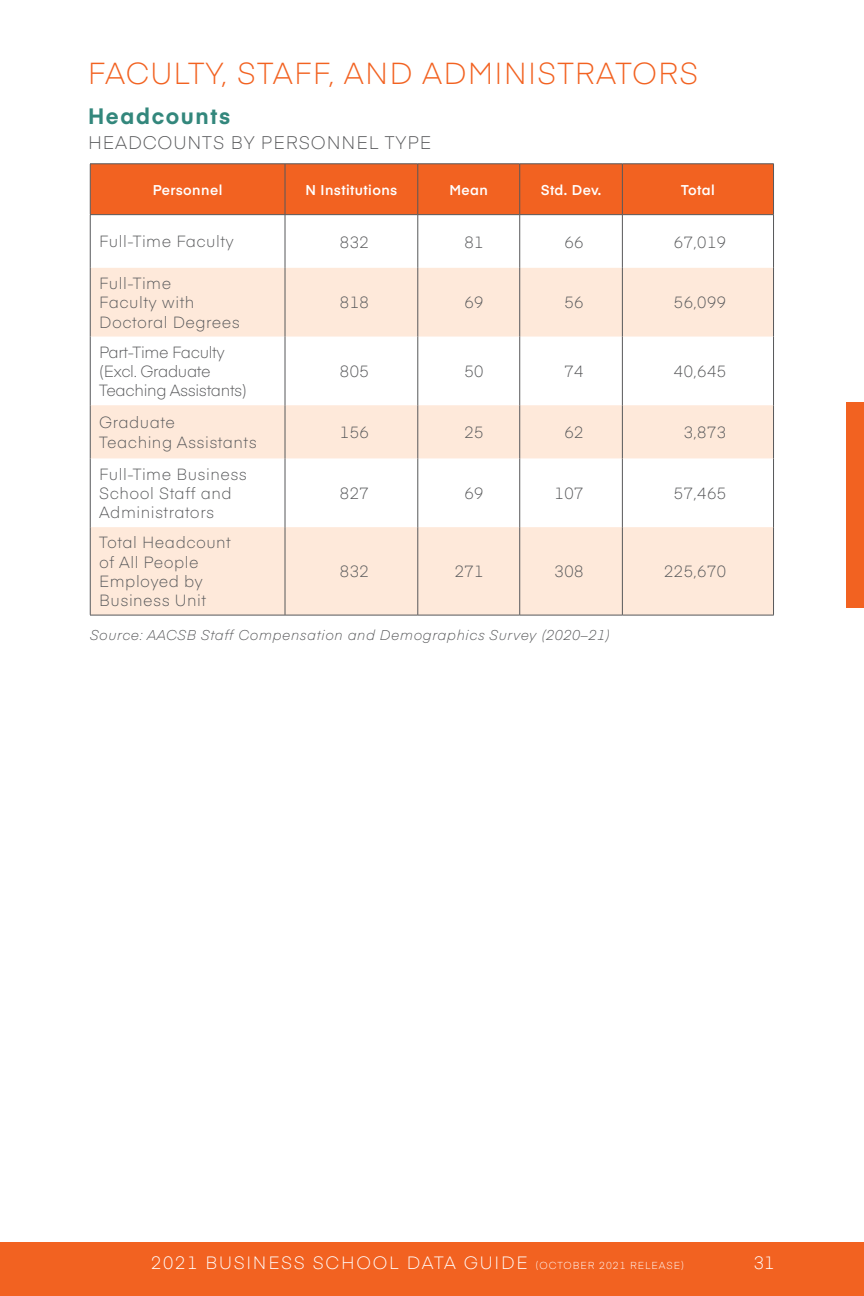
<style>
.page{position:relative;width:864px;height:1296px;background:#fff}
.page>*{position:absolute;margin:0;border:0;box-sizing:border-box;transform-origin:0 0}
.t1{font:300 30px "Eina 03";letter-spacing:.04em;color:#f26221}
.t2{font:700 22px "Eina 03";letter-spacing:.075em;color:#33877c}
.t3{font:300 18px "Eina 03";letter-spacing:.05em;color:#57585a}
.t4{font:300 17.6px "Eina 03";letter-spacing:.1em;color:#fff}
.t5{font:300 16px/19.2px "Eina 03";letter-spacing:.03em;color:#57585a}
.t6{font:300 16px/19.2px "Eina 03";letter-spacing:-.02em;color:#57585a}
.t7{font:italic 300 14px "Eina 03";letter-spacing:.04em;color:#57585a}
.t8{font:600 14px "Eina 03";letter-spacing:.03em;color:#fff}
.s1{font-size:10px}
</style>
<div class="page">
<div style="left:846px;top:402px;width:18px;height:206px;background:#f26221"></div>
<div style="left:0;top:1242px;width:864px;height:54px;background:#f26221"></div>
<div style="left:91px;top:164px;width:682px;height:50px;background:#f26221"></div>
<svg style="left:91px;top:268px;width:682px;height:347px;fill:#fee9da"></svg>
<hr style="left:90px;top:163px;width:195px;height:1px;background:#57585a">
<hr style="left:90px;top:164px;width:1px;height:50px;background:#57585a">
<hr style="left:285px;top:163px;width:133px;height:1px;background:#57585a">
<hr style="left:285px;top:164px;width:1px;height:50px;background:#57585a">
<hr style="left:418px;top:163px;width:102px;height:1px;background:#57585a">
<hr style="left:417px;top:164px;width:1px;height:50px;background:#57585a">
<hr style="left:520px;top:163px;width:102px;height:1px;background:#57585a">
<hr style="left:519px;top:164px;width:1px;height:50px;background:#57585a">
<hr style="left:622px;top:163px;width:152px;height:1px;background:#57585a">
<hr style="left:622px;top:164px;width:1px;height:50px;background:#57585a">
<hr style="left:773px;top:164px;width:1px;height:50px;background:#57585a">
<hr style="left:90px;top:214px;width:195px;height:1px;background:#57585a">
<hr style="left:90px;top:215px;width:1px;height:53px;background:#57585a">
<hr style="left:285px;top:214px;width:133px;height:1px;background:#57585a">
<hr style="left:285px;top:215px;width:1px;height:53px;background:#57585a">
<hr style="left:418px;top:214px;width:102px;height:1px;background:#57585a">
<hr style="left:417px;top:215px;width:1px;height:53px;background:#57585a">
<hr style="left:520px;top:214px;width:102px;height:1px;background:#57585a">
<hr style="left:519px;top:215px;width:1px;height:53px;background:#57585a">
<hr style="left:622px;top:214px;width:152px;height:1px;background:#57585a">
<hr style="left:622px;top:215px;width:1px;height:53px;background:#57585a">
<hr style="left:773px;top:215px;width:1px;height:53px;background:#57585a">
<hr style="left:90px;top:268px;width:1px;height:69px;background:#57585a">
<hr style="left:285px;top:268px;width:1px;height:69px;background:#57585a">
<hr style="left:417px;top:268px;width:1px;height:69px;background:#57585a">
<hr style="left:519px;top:268px;width:1px;height:69px;background:#57585a">
<hr style="left:622px;top:268px;width:1px;height:69px;background:#57585a">
<hr style="left:773px;top:268px;width:1px;height:69px;background:#57585a">
<hr style="left:90px;top:337px;width:1px;height:68px;background:#57585a">
<hr style="left:285px;top:337px;width:1px;height:68px;background:#57585a">
<hr style="left:417px;top:337px;width:1px;height:68px;background:#57585a">
<hr style="left:519px;top:337px;width:1px;height:68px;background:#57585a">
<hr style="left:622px;top:337px;width:1px;height:68px;background:#57585a">
<hr style="left:773px;top:337px;width:1px;height:68px;background:#57585a">
<hr style="left:90px;top:405px;width:1px;height:53px;background:#57585a">
<hr style="left:285px;top:405px;width:1px;height:53px;background:#57585a">
<hr style="left:417px;top:405px;width:1px;height:53px;background:#57585a">
<hr style="left:519px;top:405px;width:1px;height:53px;background:#57585a">
<hr style="left:622px;top:405px;width:1px;height:53px;background:#57585a">
<hr style="left:773px;top:405px;width:1px;height:53px;background:#57585a">
<hr style="left:90px;top:458px;width:1px;height:69px;background:#57585a">
<hr style="left:285px;top:458px;width:1px;height:69px;background:#57585a">
<hr style="left:417px;top:458px;width:1px;height:69px;background:#57585a">
<hr style="left:519px;top:458px;width:1px;height:69px;background:#57585a">
<hr style="left:622px;top:458px;width:1px;height:69px;background:#57585a">
<hr style="left:773px;top:458px;width:1px;height:69px;background:#57585a">
<hr style="left:90px;top:527px;width:1px;height:88px;background:#57585a">
<hr style="left:285px;top:527px;width:1px;height:88px;background:#57585a">
<hr style="left:417px;top:527px;width:1px;height:88px;background:#57585a">
<hr style="left:519px;top:527px;width:1px;height:88px;background:#57585a">
<hr style="left:622px;top:527px;width:1px;height:88px;background:#57585a">
<hr style="left:773px;top:527px;width:1px;height:88px;background:#57585a">
<hr style="left:90px;top:615px;width:195px;height:1px;background:#57585a">
<hr style="left:285px;top:615px;width:133px;height:1px;background:#57585a">
<hr style="left:418px;top:615px;width:102px;height:1px;background:#57585a">
<hr style="left:520px;top:615px;width:102px;height:1px;background:#57585a">
<hr style="left:622px;top:615px;width:152px;height:1px;background:#57585a">
<p class="t1" style="left:88px;top:51px;width:612px">FACULTY, STAFF, AND ADMINISTRATORS</p>
<p class="t2" style="left:88px;top:100px;width:144px">Headcounts</p>
<p class="t3" style="left:88px;top:129px;width:345px">HEADCOUNTS BY PERSONNEL TYPE</p>
<p class="t8" style="left:153px;top:179px;width:71px">Personnel</p>
<p class="t8" style="left:306px;top:179px;width:93px">N Institutions</p>
<p class="t8" style="left:449px;top:179px;width:40px">Mean</p>
<p class="t8" style="left:541px;top:179px;width:62px">Std. Dev.</p>
<p class="t8" style="left:681px;top:179px;width:35px">Total</p>
<p class="t5" style="left:99px;top:231px;width:136px">Full-Time Faculty</p>
<p class="t5" style="left:340px;top:231px;width:30px">832</p>
<p class="t5" style="left:464px;top:231px;width:21px">81</p>
<p class="t5" style="left:564px;top:231px;width:21px">66</p>
<p class="t5" style="left:674px;top:231px;width:54px">67,019</p>
<p class="t5" style="left:99px;top:273px;width:142px">Full-Time<br>Faculty with<br>Doctoral Degrees</p>
<p class="t5" style="left:340px;top:292px;width:30px">818</p>
<p class="t5" style="left:464px;top:292px;width:21px">69</p>
<p class="t5" style="left:564px;top:292px;width:21px">56</p>
<p class="t5" style="left:674px;top:292px;width:54px">56,099</p>
<p class="t6" style="left:99px;top:341px;width:149px">Part-Time Faculty (Excl. Graduate<br>Teaching Assistants)</p>
<p class="t5" style="left:340px;top:361px;width:30px">805</p>
<p class="t5" style="left:464px;top:361px;width:21px">50</p>
<p class="t5" style="left:564px;top:361px;width:21px">74</p>
<p class="t5" style="left:674px;top:361px;width:54px">40,645</p>
<p class="t5" style="left:99px;top:412px;width:159px">Graduate<br>Teaching Assistants</p>
<p class="t5" style="left:340px;top:422px;width:30px">156</p>
<p class="t5" style="left:464px;top:422px;width:21px">25</p>
<p class="t5" style="left:564px;top:422px;width:21px">62</p>
<p class="t5" style="left:684px;top:422px;width:44px">3,873</p>
<p class="t5" style="left:99px;top:463px;width:149px">Full-Time Business<br>School Staff and<br>Administrators</p>
<p class="t5" style="left:340px;top:483px;width:30px">827</p>
<p class="t5" style="left:464px;top:483px;width:21px">69</p>
<p class="t5" style="left:555px;top:483px;width:30px">107</p>
<p class="t5" style="left:674px;top:483px;width:54px">57,465</p>
<p class="t5" style="left:99px;top:532px;width:133px">Total Headcount of All People<br>Employed by<br>Business Unit</p>
<p class="t5" style="left:340px;top:561px;width:30px">832</p>
<p class="t5" style="left:455px;top:561px;width:30px">271</p>
<p class="t5" style="left:555px;top:561px;width:30px">308</p>
<p class="t5" style="left:664px;top:561px;width:63px">225,670</p>
<p class="t7" style="left:90px;top:624px;width:522px">Source: AACSB Staff Compensation and Demographics Survey (2020–21)</p>
<p class="t4" style="left:151px;top:1250px;width:535px">2021 BUSINESS SCHOOL DATA GUIDE <span class="s1">(OCTOBER 2021 RELEASE)</span></p>
<p class="t4" style="left:754px;top:1250px;width:22px">31</p>
</div>
